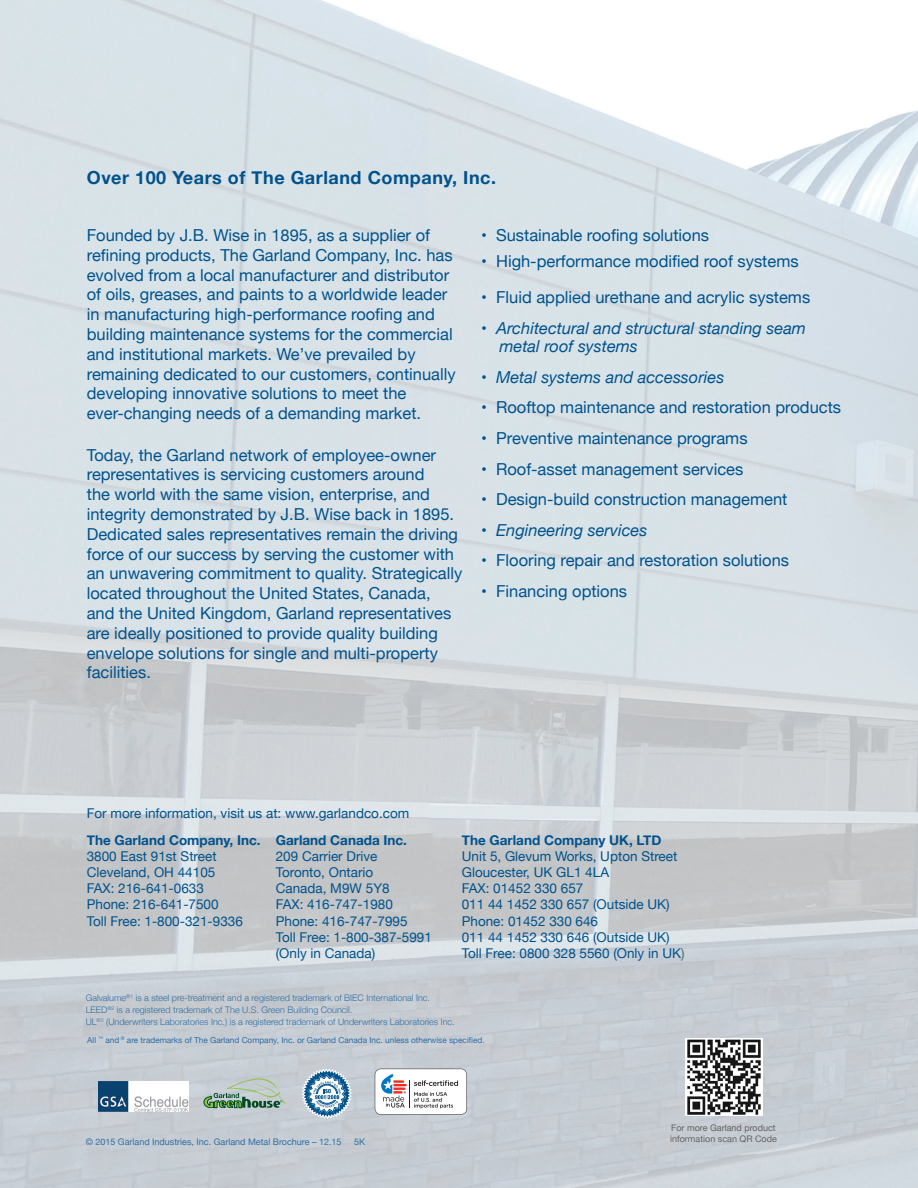
<style>
.page{position:relative;width:918px;height:1188px;background:#fff}
.page>*{position:absolute;margin:0;border:0;box-sizing:border-box;transform-origin:0 0}
.t1{font:700 18px "Helvetica Neue";letter-spacing:.03em;color:#00528c}
.t2{font:16.5px/19.8px "Helvetica Neue";color:#00528c}
.t3{font:italic 16.5px "Helvetica Neue";color:#00528c}
.t4{font:13.5px "Helvetica Neue";color:#00528c}
.t5{font:700 13.5px "Helvetica Neue";color:#00528c}
.t6{font:300 9px "Helvetica Neue";color:#2f6ea4}
.t7{font:9px "Helvetica Neue";color:#2f6ea4}
.t8{font:9px "Helvetica Neue";color:#636366}
.t9{font:8.25px "Helvetica Neue";color:#2f6ea4}
.s1{font-style:normal}
.s2{color:#4b6d68}
</style>
<div class="page">
<img style="left:0;top:0;width:918px;height:1188px">
<img style="left:99px;top:1082px;width:89px;height:29px">
<svg style="left:204px;top:1078px;width:82px;height:30px"></svg>
<svg style="left:302px;top:1069px;width:49px;height:49px"></svg>
<img style="left:685px;top:1039px;width:78px;height:76px">
<svg style="left:375px;top:1069px;width:92px;height:46px"></svg>
<p class="t1" style="left:87px;top:164px;width:411px">Over 100 Years of The Garland Company, Inc.</p>
<p class="t2" style="left:87px;top:226px;width:370px">Founded by J.B. Wise in 1895, as a supplier of refining products, The Garland Company, Inc. has evolved from a local manufacturer and distributor of oils, greases, and paints to a worldwide leader in manufacturing high-performance roofing and building maintenance systems for the commercial and institutional markets. We’ve prevailed by remaining dedicated to our customers, continually developing innovative solutions to meet the ever-changing needs of a demanding market.</p>
<p class="t2" style="left:87px;top:446px;width:377px">Today, the Garland network of employee-owner representatives is servicing customers around<br>the world with the same vision, enterprise, and integrity demonstrated by J.B. Wise back in 1895.<br>Dedicated sales representatives remain the driving force of our success by serving the customer with an unwavering commitment to quality. Strategically located throughout the United States, Canada, and the United Kingdom, Garland representatives are ideally positioned to provide quality building envelope solutions for single and multi-property facilities.</p>
<p class="t2" style="left:481px;top:226px;width:229px">• Sustainable roofing solutions</p>
<p class="t2" style="left:481px;top:252px;width:319px">• High-performance modified roof systems</p>
<p class="t2" style="left:481px;top:289px;width:331px">• Fluid applied urethane and acrylic systems</p>
<p class="t3" style="left:481px;top:316px;width:326px"><span class="s1">•</span> Architectural and structural standing seam</p>
<p class="t3" style="left:500px;top:334px;width:140px">metal roof systems</p>
<p class="t3" style="left:481px;top:365px;width:245px"><span class="s1">•</span> Metal systems and accessories</p>
<p class="t2" style="left:481px;top:399px;width:362px">• Rooftop maintenance and restoration products</p>
<p class="t2" style="left:481px;top:429px;width:268px">• Preventive maintenance programs</p>
<p class="t2" style="left:481px;top:460px;width:264px">• Roof-asset management services</p>
<p class="t2" style="left:481px;top:490px;width:308px">• Design-build construction management</p>
<p class="t3" style="left:481px;top:518px;width:168px"><span class="s1">•</span> Engineering services</p>
<p class="t2" style="left:481px;top:552px;width:310px">• Flooring repair and restoration solutions</p>
<p class="t2" style="left:481px;top:582px;width:148px">• Financing options</p>
<p class="t4" style="left:87px;top:804px;width:324px">For more information, visit us at: www.garlandco.com</p>
<p class="t5" style="left:87px;top:829px;width:175px">The Garland Company, Inc.</p>
<p class="t4" style="left:87px;top:846px;width:131px">3800 East 91st Street</p>
<p class="t4" style="left:87px;top:862px;width:130px">Cleveland, OH 44105</p>
<p class="t4" style="left:87px;top:879px;width:119px">FAX: 216-641-0633</p>
<p class="t4" style="left:87px;top:895px;width:133px">Phone: 216-641-7500</p>
<p class="t4" style="left:87px;top:911px;width:158px">Toll Free: 1-800-321-9336</p>
<p class="t5" style="left:276px;top:829px;width:133px">Garland Canada Inc.</p>
<p class="t4" style="left:276px;top:846px;width:103px">209 Carrier Drive</p>
<p class="t4" style="left:276px;top:862px;width:99px">Toronto, Ontario</p>
<p class="t4" style="left:276px;top:879px;width:115px">Canada, M9W 5Y8</p>
<p class="t4" style="left:276px;top:895px;width:119px">FAX: 416-747-1980</p>
<p class="t4" style="left:276px;top:911px;width:133px">Phone: 416-747-7995</p>
<p class="t4" style="left:276px;top:927px;width:158px">Toll Free: 1-800-387-5991</p>
<p class="t4" style="left:276px;top:943px;width:101px">(Only in Canada)</p>
<p class="t5" style="left:462px;top:829px;width:201px">The Garland Company UK, LTD</p>
<p class="t4" style="left:462px;top:846px;width:217px">Unit 5, Glevum Works, Upton Street</p>
<p class="t4" style="left:462px;top:862px;width:149px">Gloucester, UK GL1 4LA</p>
<p class="t4" style="left:462px;top:879px;width:123px">FAX: 01452 330 657</p>
<p class="t4" style="left:462px;top:895px;width:209px">011 44 1452 330 657 (Outside UK)</p>
<p class="t4" style="left:462px;top:911px;width:138px">Phone: 01452 330 646</p>
<p class="t4" style="left:462px;top:927px;width:209px">011 44 1452 330 646 (Outside UK)</p>
<p class="t4" style="left:462px;top:943px;width:224px">Toll Free: 0800 328 5560 (Only in UK<span class="s2">)</span></p>
<p class="t6" style="left:86px;top:991px;width:346px">Galvalume<sup>®1</sup> is a steel pre-treatment and a registered trademark of BIEC International Inc.</p>
<p class="t6" style="left:86px;top:1003px;width:268px">LEED<sup>®2</sup> is a registered trademark of The U.S. Green Building Council.</p>
<p class="t6" style="left:86px;top:1015px;width:371px">UL<sup>®3</sup> (Underwriters Laboratories Inc.) is a registered trademark of Underwriters Laboratories Inc.</p>
<p class="t9" style="left:87px;top:1034px;width:399px">All <sup>™</sup> and <sup>®</sup> are trademarks of The Garland Company, Inc. or Garland Canada Inc. unless otherwise specified.</p>
<p class="t7" style="left:86px;top:1135px;width:257px">© 2015 Garland Industries, Inc. Garland Metal Brochure – 12.15</p>
<p class="t7" style="left:354px;top:1135px;width:13px">5K</p>
<p class="t8" style="left:671px;top:1122px;width:106px">For more Garland product</p>
<p class="t8" style="left:670px;top:1132px;width:108px">information scan QR Code</p>
</div>
